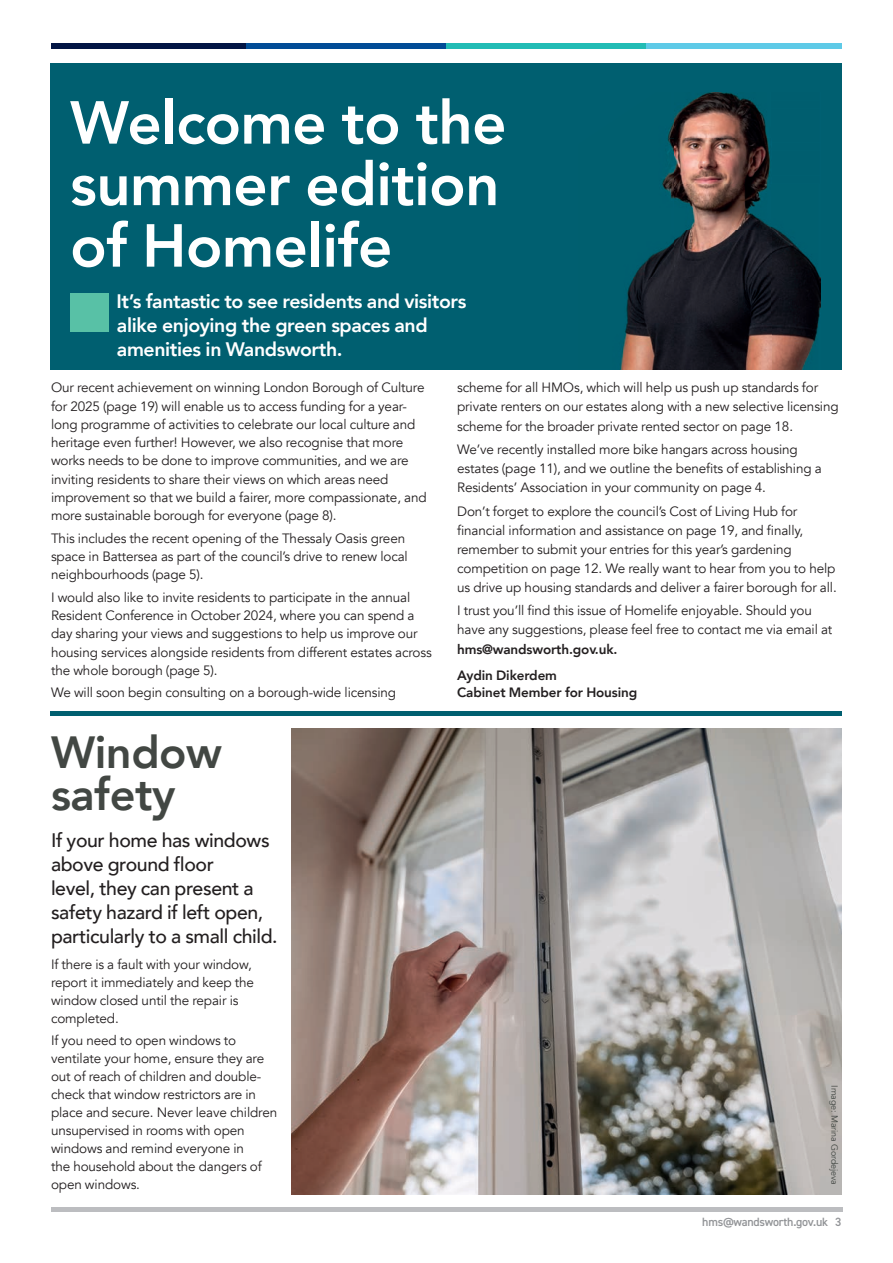
<style>
.page{position:relative;width:893px;height:1263px;background:#fff}
.page>*{position:absolute;margin:0;border:0;box-sizing:border-box;transform-origin:0 0}
.t1{font:800 60px/61.5px "Avenir";letter-spacing:-.01em;color:#fff;text-align:justify}
.t2{font:800 45px/42px "Avenir";letter-spacing:-.01em;color:#424743}
.t3{font:500 19.5px/24px "Avenir";letter-spacing:-.02em;color:#231f20}
.t4{font:800 19.5px/24px "Avenir";letter-spacing:-.02em;color:#fff}
.t5{font:13.5px/18.3px "Avenir";letter-spacing:-.01em;color:#231f20}
.t6{font:800 13.5px/26.1px "Avenir";letter-spacing:-.01em;color:#231f20}
.t7{font:600 12px "DIN2014";letter-spacing:-.02em;color:#939598}
.t8{font:9px "Avenir";letter-spacing:-.01em;color:#424743}
</style>
<div class="page">
<div style="left:50px;top:64px;width:792px;height:306px;background:#005f70"></div>
<div style="left:50px;top:711px;width:792px;height:5px;background:#005f70"></div>
<div style="left:70px;top:294px;width:38px;height:38px;background:#58c1a6"></div>
<img style="left:668px;top:92px;width:99px;height:46px">
<img style="left:772px;top:227px;width:48px;height:142px">
<img style="left:620px;top:138px;width:152px;height:231px">
<hr style="left:51px;top:1208px;width:792px;height:4px;background:#bcbdc0">
<img style="left:292px;top:729px;width:550px;height:466px">
<div style="left:51px;top:43px;width:196px;height:6px;background:#021544"></div>
<div style="left:247px;top:43px;width:200px;height:6px;background:#014c96"></div>
<div style="left:447px;top:43px;width:200px;height:6px;background:#22bcb5"></div>
<div style="left:647px;top:43px;width:195px;height:6px;background:#5ecae7"></div>
<h1 class="t1" style="left:70px;top:92px;width:438px">Welcome to the summer edition of Homelife</h1>
<h3 class="t4" style="left:117px;top:289px;width:351px">It’s fantastic to see residents and visitors alike enjoying the green spaces and amenities in Wandsworth.</h3>
<p class="t5" style="left:51px;top:379px;width:377px">Our recent achievement on winning London Borough of Culture for 2025 (page 19) will enable us to access funding for a year&shy;long programme of activities to celebrate our local culture and heritage even further! However, we also recognise that more works needs to be done to improve communities, and we are inviting residents to share their views on which areas need improvement so that we build a fairer, more compassionate, and more sustainable borough for everyone (page 8).</p>
<p class="t5" style="left:51px;top:529px;width:358px">This includes the recent opening of the Thessaly Oasis green space in Battersea as part of the council’s drive to renew local neighbourhoods (page 5).</p>
<p class="t5" style="left:51px;top:588px;width:382px">I would also like to invite residents to participate in the annual Resident Conference in October 2024, where you can spend a day sharing your views and suggestions to help us improve our housing services alongside residents from different estates across the whole borough (page 5).</p>
<p class="t5" style="left:51px;top:684px;width:347px">We will soon begin consulting on a borough-wide licensing</p>
<h2 class="t2" style="left:51px;top:731px;width:173px">Window safety</h2>
<h3 class="t3" style="left:51px;top:827px;width:228px">If your home has windows above ground floor<br>level, they can present a safety hazard if left open, particularly to a small child.</h3>
<p class="t5" style="left:51px;top:956px;width:205px">If there is a fault with your window, report it immediately and keep the window closed until the repair is completed.</p>
<p class="t5" style="left:51px;top:1032px;width:228px">If you need to open windows to ventilate your home, ensure they are out of reach of children and double&shy;check that window restrictors are in place and secure. Never leave children unsupervised in rooms with open windows and remind everyone in<br>the household about the dangers of open windows.</p>
<p class="t5" style="left:457px;top:378px;width:383px;line-height:19px">scheme for all HMOs, which will help us push up standards for private renters on our estates along with a new selective licensing scheme for the broader private rented sector on page 18.</p>
<p class="t5" style="left:457px;top:440px;width:366px;line-height:19px">We’ve recently installed more bike hangars across housing estates (page 11), and we outline the benefits of establishing a<br>Residents’ Association in your community on page 4.</p>
<p class="t5" style="left:457px;top:502px;width:381px;line-height:19px">Don’t forget to explore the council’s Cost of Living Hub for financial information and assistance on page 19, and finally, remember to submit your entries for this year’s gardening competition on page 12. We really want to hear from you to help us drive up housing standards and deliver a fairer borough for all.</p>
<p class="t5" style="left:457px;top:601px;width:377px;line-height:19px">I trust you’ll find this issue of Homelife enjoyable. Should you have any suggestions, please feel free to contact me via email at</p>
<p class="t6" style="left:457px;top:636px;width:162px">hms@wandsworth.gov.uk.<br>Aydin Dikerdem</p>
<p class="t6" style="left:457px;top:680px;width:182px">Cabinet Member for Housing</p>
<p class="t8" style="left:840px;top:1085px;width:101px;rotate:90deg">Image: Marina Gordejeva</p>
<p class="t7" style="left:702px;top:1214px;width:141px">hms@wandsworth.gov.uk 3</p>
</div>
